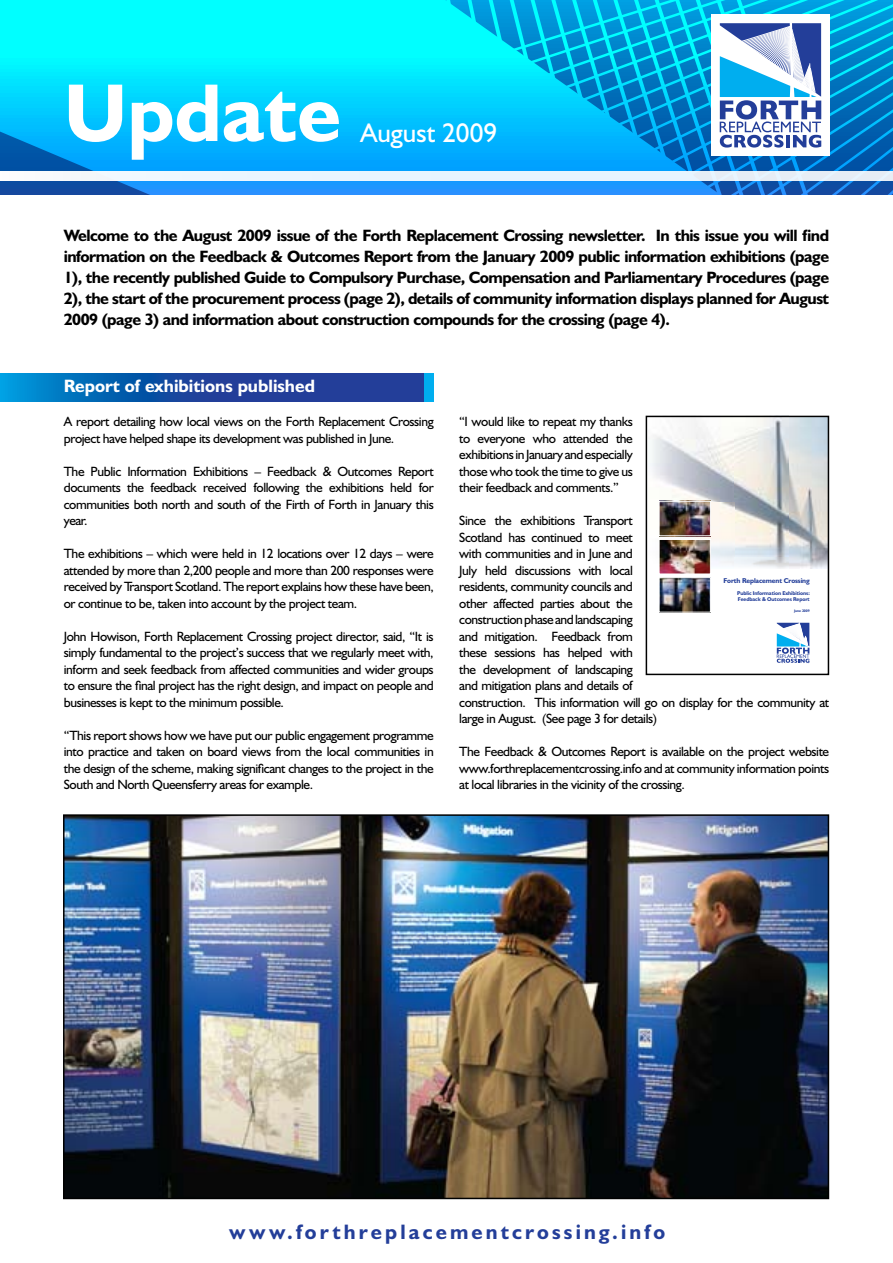
<style>
.page{position:relative;width:893px;height:1263px;background:#fff}
.page>*{position:absolute;margin:0;border:0;box-sizing:border-box;transform-origin:0 0}
.t1{font:700 82.5px "Humanist 521 BT";color:#fff}
.t2{font:27.15px "Humanist 521 BT";color:#fff}
.t3{font:700 21px "Humanist 521 BT";letter-spacing:.15em;color:#233e99}
.t4{font:700 18px "Humanist 521 BT";color:#fff}
.t5{font:700 16.5px/21px "Humanist 521 BT";letter-spacing:-.03em;color:#000;text-align:justify}
.t6{font:13.5px/16.5px "Humanist 521 BT";letter-spacing:-.03em;color:#000;text-align:justify}
.t7{font:700 7.05px "Humanist 521 BT";letter-spacing:-.02em;color:#233e99}
.t8{font:700 5.55px/6.8px "Humanist 521 BT";letter-spacing:-.02em;color:#233e99}
.t9{font:700 3.6px "Humanist 521 BT";letter-spacing:-.02em;color:#233e99}
</style>
<div class="page">
<svg style="left:0;top:0;width:313px;height:195px;background:#01d1f9"></svg>
<div style="left:0;top:171px;width:893px;height:10px;background:#eff8ff"></div>
<svg style="left:0;top:373px;width:424px;height:28px;background:#1452a7"></svg>
<div style="left:424px;top:373px;width:10px;height:28px;background:#00aeef"></div>
<svg style="left:313px;top:0;width:580px;height:195px;background:#26b6e9"></svg>
<img style="left:66px;top:817px;width:760px;height:379px">
<div style="left:63px;top:814px;width:766px;height:385px;border:2px solid #000"></div>
<svg style="left:777px;top:623px;width:32px;height:40px"></svg>
<img style="left:788px;top:419px;width:38px;height:149px">
<img style="left:661px;top:598px;width:48px;height:12px">
<img style="left:650px;top:419px;width:138px;height:179px">
<div style="left:646px;top:416px;width:183px;height:259px;border:2px solid #000"></div>
<h1 class="t1" style="left:64px;top:62px;width:279px">Update</h1>
<h2 class="t2" style="left:360px;top:116px;width:138px">August 2009</h2>
<p class="t5" style="left:64px;top:224px;width:767px">Welcome to the August 2009 issue of the Forth Replacement Crossing newsletter. In this issue you will find information on the Feedback &amp; Outcomes Report from the January 2009 public information exhibitions (page 1), the recently published Guide to Compulsory Purchase, Compensation and Parliamentary Procedures (page 2), the start of the procurement process (page 2), details of community information displays planned for August 2009 (page 3) and information about construction compounds for the crossing (page 4).</p>
<h3 class="t4" style="left:64px;top:375px;width:253px">Report of exhibitions published</h3>
<p class="t6" style="left:64px;top:413px;width:371px">A report detailing how local views on the Forth Replacement Crossing project have helped shape its development was published in June.</p>
<p class="t6" style="left:64px;top:463px;width:371px">The Public Information Exhibitions – Feedback &amp; Outcomes Report documents the feedback received following the exhibitions held for communities both north and south of the Firth of Forth in January this year.</p>
<p class="t6" style="left:64px;top:545px;width:371px">The exhibitions – which were held in 12 locations over 12 days – were attended by more than 2,200 people and more than 200 responses were received by Transport Scotland. The report explains how these have been, or continue to be, taken into account by the project team.</p>
<p class="t6" style="left:64px;top:628px;width:371px">John Howison, Forth Replacement Crossing project director, said, “It is simply fundamental to the project’s success that we regularly meet with, inform and seek feedback from affected communities and wider groups to ensure the final project has the right design, and impact on people and businesses is kept to the minimum possible.</p>
<p class="t6" style="left:64px;top:727px;width:371px">“This report shows how we have put our public engagement programme into practice and taken on board views from the local communities in the design of the scheme, making significant changes to the project in the South and North Queensferry areas for example.</p>
<p class="t6" style="left:459px;top:413px;width:175px">“I would like to repeat my thanks to everyone who attended the exhibitions in January and especially those who took the time to give us their feedback and comments.”</p>
<p class="t6" style="left:459px;top:512px;width:371px;text-align:left">Since the exhibitions Transport<br>Scotland has continued to meet<br>with communities and in June and<br>July held discussions with local<br>residents, community councils and<br>other affected parties about the<br>construction phase and landscaping<br>and mitigation. Feedback from<br>these sessions has helped with<br>the development of landscaping<br>and mitigation plans and details of<br>construction. This information will go on display for the community at large in August. (See page 3 for details)</p>
<p class="t6" style="left:459px;top:743px;width:371px">The Feedback &amp; Outcomes Report is available on the project website www.forthreplacementcrossing.info and at community information points at local libraries in the vicinity of the crossing.</p>
<p class="t7" style="left:724px;top:577px;width:88px">Forth Replacement Crossing</p>
<p class="t8" style="left:737px;top:589px;width:74px">Public Information Exhibitions:<br>Feedback &amp; Outcomes Report</p>
<p class="t9" style="left:794px;top:609px;width:17px">June 2009</p>
<h3 class="t3" style="left:230px;top:1219px;width:437px">www.forthreplacementcrossing.info</h3>
</div>
